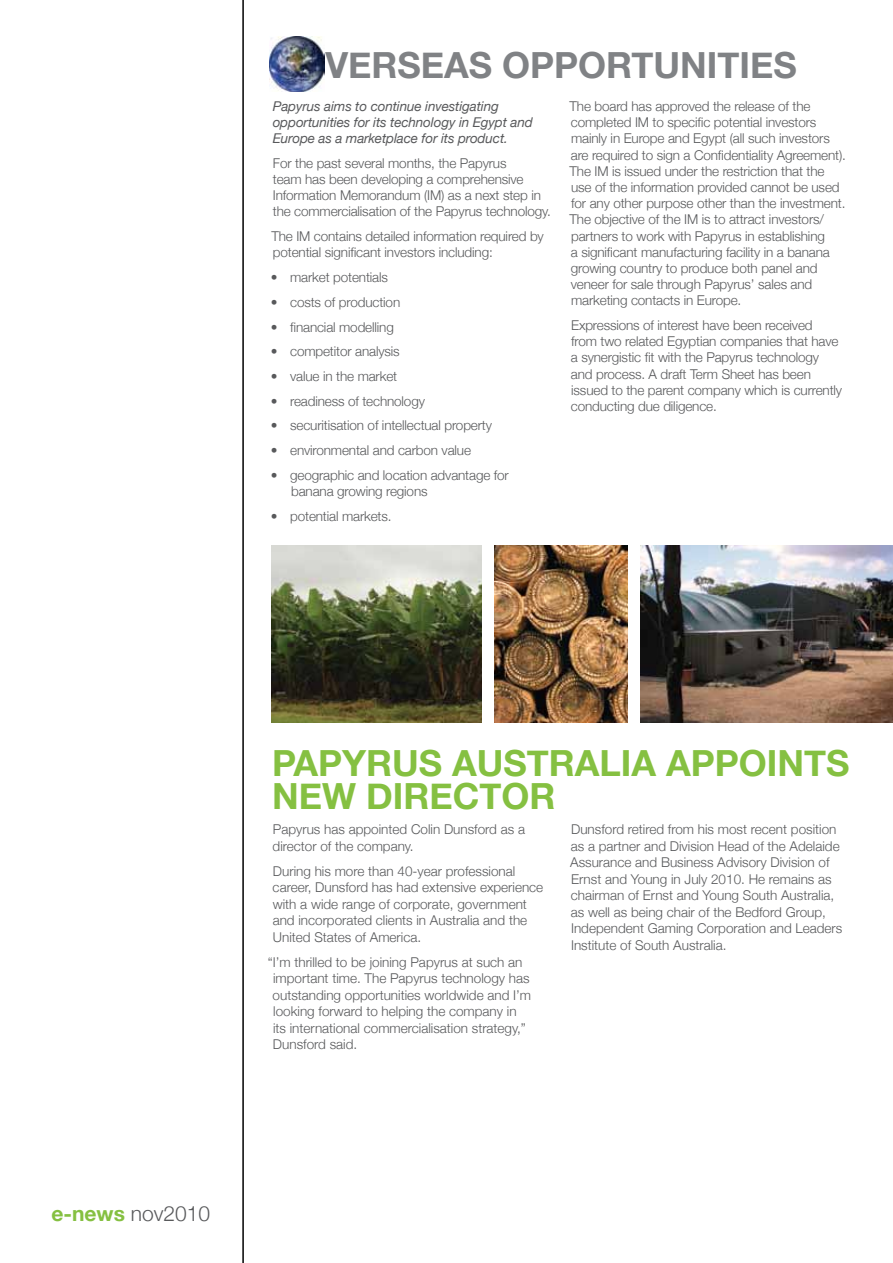
<style>
.page{position:relative;width:893px;height:1263px;background:#fff}
.page>*{position:absolute;margin:0;border:0;box-sizing:border-box;transform-origin:0 0}
.t1{font:700 36px "Helvetica Neue";color:#85c041}
.t2{font:700 36px "Helvetica Neue";color:#808285}
.t3{font:300 21px "Helvetica Neue";color:#58595b}
.t4{font:300 13.5px/16.2px "Helvetica Neue";letter-spacing:-.01em;color:#58595b}
.t5{font:italic 13.5px/16.2px "Helvetica Neue";letter-spacing:-.01em;color:#58595b}
.s1{font-weight:700;color:#85c041}
</style>
<div class="page">
<hr style="left:242px;top:0;width:2px;height:1263px;background:#000">
<img style="left:641px;top:545px;width:252px;height:178px">
<img style="left:495px;top:545px;width:133px;height:178px">
<img style="left:270px;top:36px;width:54px;height:55px">
<img style="left:272px;top:545px;width:210px;height:178px">
<h1 class="t2" style="left:297px;top:43px;width:53px">OVERSEAS</h1>
<h1 class="t2" style="left:502px;top:43px;width:24px">OPPORTUNITIES</h1>
<p class="t5" style="left:273px;top:98px;width:262px">Papyrus aims to continue investigating opportunities for its technology in Egypt and<br>Europe as a marketplace for its product.</p>
<p class="t4" style="left:273px;top:155px;width:279px">For the past several months, the Papyrus<br>team has been developing a comprehensive Information Memorandum (IM) as a next step in the commercialisation of the Papyrus technology.</p>
<p class="t4" style="left:271px;top:228px;width:274px">The IM contains detailed information required by potential significant investors including:</p>
<p class="t4" style="left:271px;top:269px;width:119px">• market potentials</p>
<p class="t4" style="left:271px;top:294px;width:131px">• costs of production</p>
<p class="t4" style="left:271px;top:318px;width:125px">• financial modelling</p>
<p class="t4" style="left:271px;top:343px;width:130px">• competitor analysis</p>
<p class="t4" style="left:271px;top:368px;width:128px">• value in the market</p>
<p class="t4" style="left:271px;top:392px;width:156px">• readiness of technology</p>
<p class="t4" style="left:271px;top:417px;width:223px">• securitisation of intellectual property</p>
<p class="t4" style="left:271px;top:442px;width:202px">• environmental and carbon value</p>
<p class="t4" style="left:291px;top:467px;width:219px;text-indent:-20px">• geographic and location advantage for banana growing regions</p>
<p class="t4" style="left:271px;top:507px;width:122px">• potential markets.</p>
<p class="t4" style="left:569px;top:98px;width:278px">The board has approved the release of the completed IM to specific potential investors mainly in Europe and Egypt (all such investors are required to sign a Confidentiality Agreement).<br>The IM is issued under the restriction that the use of the information provided cannot be used for any other purpose other than the investment.<br>The objective of the IM is to attract investors/ partners to work with Papyrus in establishing<br>a significant manufacturing facility in a banana growing country to produce both panel and veneer for sale through Papyrus’ sales and marketing contacts in Europe.</p>
<p class="t4" style="left:571px;top:317px;width:273px">Expressions of interest have been received<br>from two related Egyptian companies that have a synergistic fit with the Papyrus technology and process. A draft Term Sheet has been issued to the parent company which is currently conducting due diligence.</p>
<h1 class="t1" style="left:272px;top:741px;width:48px">PAPYRUS</h1>
<h1 class="t1" style="left:452px;top:741px;width:48px">AUSTRALIA</h1>
<h1 class="t1" style="left:666px;top:741px;width:24px">APPOINTS</h1>
<h1 class="t1" style="left:272px;top:774px;width:29px">NEW</h1>
<h1 class="t1" style="left:366px;top:774px;width:140px">DIRECTOR</h1>
<p class="t4" style="left:273px;top:821px;width:254px">Papyrus has appointed Colin Dunsford as a director of the company.</p>
<p class="t4" style="left:273px;top:862px;width:272px">During his more than 40-year professional career, Dunsford has had extensive experience with a wide range of corporate, government and incorporated clients in Australia and the United States of America.</p>
<p class="t4" style="left:273px;top:953px;width:260px;text-indent:-5px">“I’m thrilled to be joining Papyrus at such an important time. The Papyrus technology has outstanding opportunities worldwide and I’m looking forward to helping the company in its international commercialisation strategy,” Dunsford said.</p>
<p class="t4" style="left:570px;top:821px;width:274px">Dunsford retired from his most recent position as a partner and Division Head of the Adelaide Assurance and Business Advisory Division of Ernst and Young in July 2010. He remains as chairman of Ernst and Young South Australia, as well as being chair of the Bedford Group, Independent Gaming Corporation and Leaders Institute of South Australia.</p>
<h2 class="t3" style="left:52px;top:1201px;width:160px"><span class="s1">E-NEWS</span> nov2010</h2>
</div>
